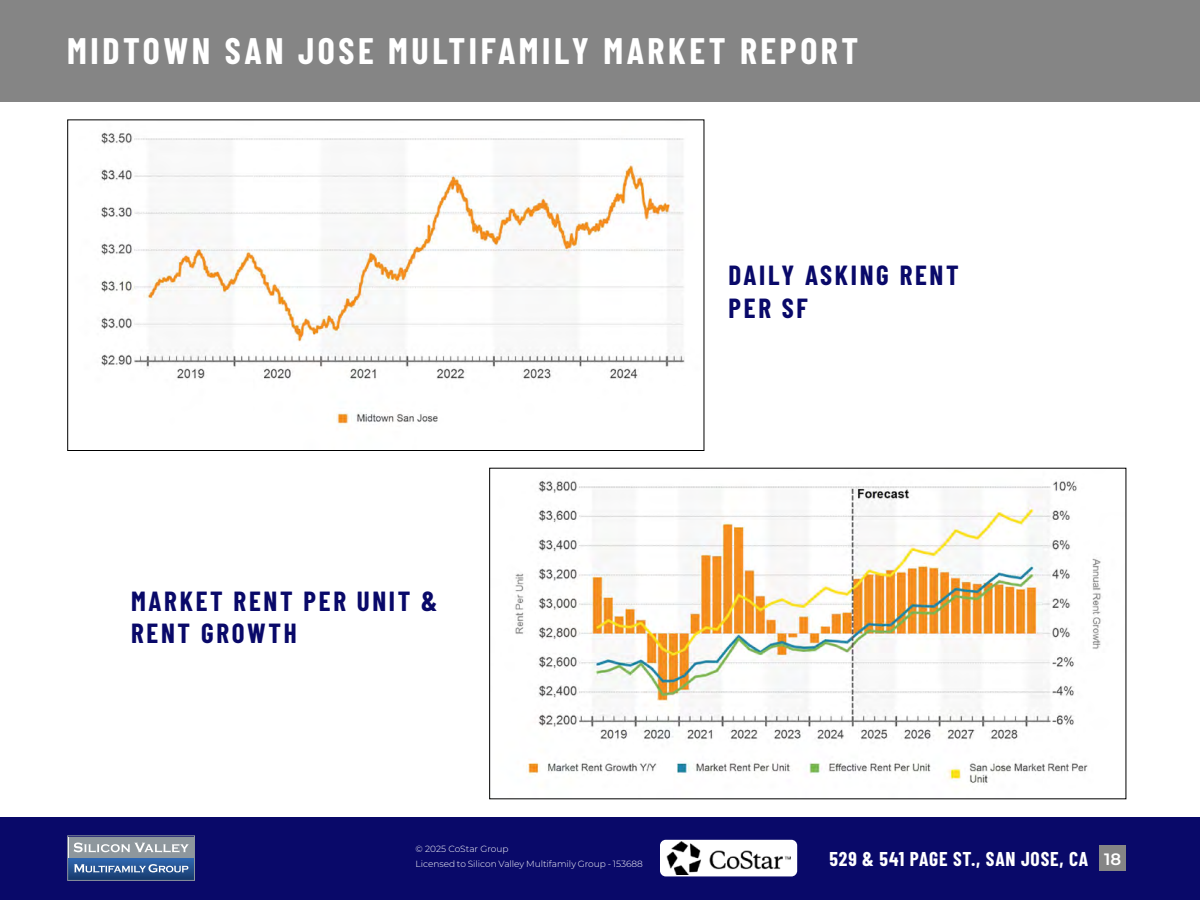
<style>
.page{position:relative;width:1200px;height:900px;background:#fff}
.page>*{position:absolute;margin:0;border:0;box-sizing:border-box;transform-origin:0 0}
.t1{font:700 36px "Barlow Condensed";letter-spacing:.1em;color:#fff}
.t2{font:700 27px/32.4px "Barlow Condensed";letter-spacing:.1em;color:#090969}
.t3{font:700 19.5px "Barlow Condensed";letter-spacing:.04em;color:#fff}
.t4{font:300 9px/15.3px "Montserrat";color:#fff}
.s1{font-family:"Montserrat";font-weight:600;font-size:16.5px}
</style>
<div class="page">
<div style="left:0;top:818px;width:1200px;height:82px;background:#090969"></div>
<div style="left:1099px;top:845px;width:27px;height:26px;background:#858585"></div>
<svg style="left:67px;top:835px;width:128px;height:46px;background:#6c83a1"></svg>
<div style="left:660px;top:840px;width:137px;height:36px;background:#fff;border-radius:6px"></div>
<img style="left:667px;top:842px;width:123px;height:33px">
<div style="left:0;top:0;width:1200px;height:101px;background:#858585"></div>
<img style="left:100px;top:132px;width:585px;height:297px">
<img style="left:515px;top:480px;width:587px;height:304px">
<h1 class="t1" style="left:67px;top:25px;width:793px">MIDTOWN SAN JOSE MULTIFAMILY MARKET REPORT</h1>
<h2 class="t2" style="left:729px;top:258px;width:232px">DAILY ASKING RENT<br>PER SF</h2>
<h2 class="t2" style="left:131px;top:583px;width:308px">MARKET RENT PER UNIT &amp;<br>RENT GROWTH</h2>
<p class="t4" style="left:416px;top:841px;width:229px">© 2025 CoStar Group<br>Licensed to Silicon Valley Multifamily Group - 153688</p>
<h3 class="t3" style="left:829px;top:845px;width:293px">529 &amp; 541 PAGE ST., SAN JOSE, CA <span class="s1">18</span></h3>
</div>
